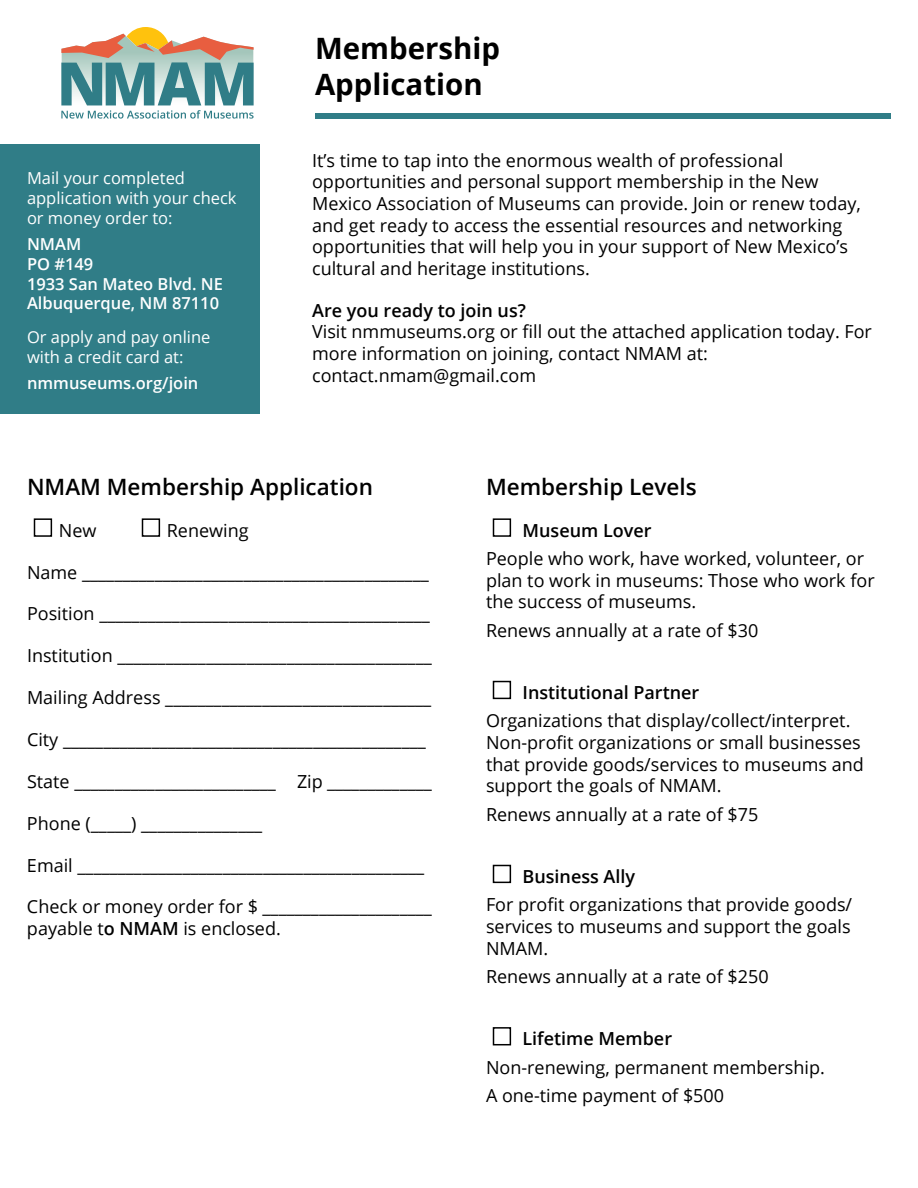
<style>
.page{position:relative;width:918px;height:1188px;background:#fff}
.page>*{position:absolute;margin:0;border:0;box-sizing:border-box;transform-origin:0 0}
.t1{font:700 29.4px/35.2px "Open Sans";color:#000}
.t2{font:600 22.5px "Open Sans";color:#000}
.t3{font:18px/21.6px "Open Sans";color:#000}
.t4{font:600 18px "Open Sans";color:#000}
.t5{font:16.5px/19.8px "Open Sans";color:#fff}
.t6{font:600 16.5px/19.8px "Open Sans";color:#fff}
.s1{font-weight:600}
</style>
<div class="page">
<svg style="left:61px;top:27px;width:193px;height:92px"></svg>
<div style="left:0;top:144px;width:260px;height:270px;background:#307d87"></div>
<div style="left:315px;top:113px;width:576px;height:6px;background:#307d87"></div>
<div style="left:34px;top:518px;width:18px;height:19px;border:2px solid #000"></div>
<div style="left:142px;top:518px;width:18px;height:19px;border:2px solid #000"></div>
<div style="left:493px;top:518px;width:18px;height:19px;border:2px solid #000"></div>
<div style="left:493px;top:681px;width:18px;height:18px;border:2px solid #000"></div>
<div style="left:493px;top:865px;width:18px;height:18px;border:2px solid #000"></div>
<div style="left:493px;top:1027px;width:18px;height:18px;border:2px solid #000"></div>
<p class="t5" style="left:27px;top:168px;width:211px">Mail your completed application with your check or money order to:</p>
<p class="t6" style="left:27px;top:234px;width:198px">NMAM<br>PO #149<br>1933 San Mateo Blvd. NE<br>Albuquerque, NM 87110</p>
<p class="t5" style="left:27px;top:326px;width:185px">Or apply and pay online with a credit card at:</p>
<p class="t6" style="left:27px;top:373px;width:173px">nmmuseums.org/join</p>
<h1 class="t1" style="left:315px;top:30px;width:186px">Membership<br>Application</h1>
<p class="t3" style="left:312px;top:149px;width:550px">It’s time to tap into the enormous wealth of professional opportunities and personal support membership in the New Mexico Association of Museums can provide. Join or renew today, and get ready to access the essential resources and networking opportunities that will help you in your support of New Mexico’s cultural and heritage institutions.</p>
<p class="t4" style="left:312px;top:298px;width:215px">Are you ready to join us?</p>
<p class="t3" style="left:312px;top:321px;width:561px">Visit nmmuseums.org or fill out the attached application today. For more information on joining, contact NMAM at: contact.nmam@gmail.com</p>
<p class="t2" style="left:27px;top:471px;width:347px">NMAM Membership Application</p>
<p class="t3" style="left:59px;top:519px;width:39px">New</p>
<p class="t3" style="left:167px;top:519px;width:83px">Renewing</p>
<p class="t3" style="left:27px;top:561px;width:403px">Name ___________________________________________</p>
<p class="t3" style="left:27px;top:603px;width:404px">Position _________________________________________</p>
<p class="t3" style="left:27px;top:645px;width:406px">Institution _______________________________________</p>
<p class="t3" style="left:27px;top:686px;width:406px">Mailing Address _________________________________</p>
<p class="t3" style="left:27px;top:728px;width:400px">City _____________________________________________</p>
<p class="t3" style="left:27px;top:770px;width:406px">State _________________________ Zip _____________</p>
<p class="t3" style="left:27px;top:812px;width:237px">Phone (_____) _______________</p>
<p class="t3" style="left:27px;top:854px;width:399px">Email ___________________________________________</p>
<p class="t3" style="left:27px;top:896px;width:406px">Check or money order for $ _____________________ payable t<span class="s1">o NMAM</span> is enclosed.</p>
<p class="t2" style="left:486px;top:471px;width:212px">Membership Levels</p>
<p class="t4" style="left:523px;top:518px;width:130px">Museum Lover</p>
<p class="t3" style="left:486px;top:547px;width:390px">People who work, have worked, volunteer, or plan to work in museums: Those who work for the success of museums.</p>
<p class="t3" style="left:486px;top:619px;width:274px">Renews annually at a rate of $30</p>
<p class="t4" style="left:523px;top:680px;width:178px">Institutional Partner</p>
<p class="t3" style="left:486px;top:710px;width:379px">Organizations that display/collect/interpret.<br>Non-profit organizations or small businesses that provide goods/services to museums and support the goals of NMAM.</p>
<p class="t3" style="left:486px;top:803px;width:274px">Renews annually at a rate of $75</p>
<p class="t4" style="left:523px;top:864px;width:114px">Business Ally</p>
<p class="t3" style="left:486px;top:894px;width:368px;text-align:justify">For profit organizations that provide goods/ services to museums and support the goals NMAM.</p>
<p class="t3" style="left:486px;top:965px;width:284px">Renews annually at a rate of $250</p>
<p class="t4" style="left:523px;top:1027px;width:151px">Lifetime Member</p>
<p class="t3" style="left:486px;top:1053px;width:340px;line-height:28.3px">Non-renewing, permanent membership.<br>A one-time payment of $500</p>
</div>
